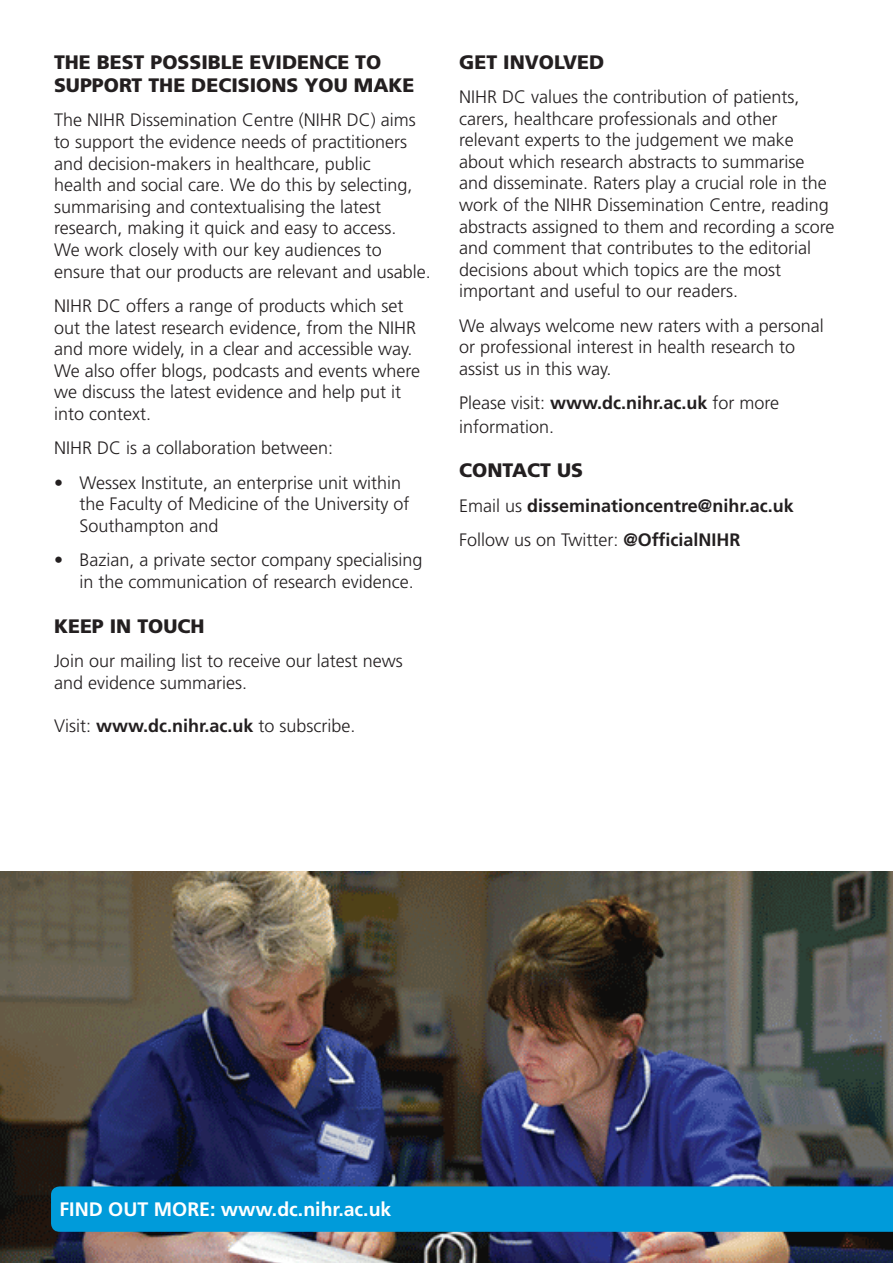
<style>
.page{position:relative;width:893px;height:1263px;background:#fff}
.page>*{position:absolute;margin:0;border:0;box-sizing:border-box;transform-origin:0 0}
.signal_subheads{font:900 19.5px/23.4px "Frutiger LT Std";color:#231f20}
.t1{font:700 19.5px "Frutiger LT Std";color:#fff}
.body_copy{font:300 18px/21.6px "Frutiger LT Std";color:#231f20}
.body_copy-2{font:700 18px "Frutiger LT Std";color:#231f20}
.s1{font-weight:700}
.s2{font-weight:300}
</style>
<div class="page">
<img style="left:0;top:872px;width:893px;height:391px">
<div style="left:51px;top:1186px;width:842px;height:46px;background:#009bda"></div>
<p class="signal_subheads" style="left:54px;top:50px;width:362px">THE BEST POSSIBLE EVIDENCE TO<br>SUPPORT THE DECISIONS YOU MAKE</p>
<p class="body_copy" style="left:54px;top:110px;width:378px">The NIHR Dissemination Centre (NIHR DC) aims to support the evidence needs of practitioners and decision-makers in healthcare, public<br>health and social care. We do this by selecting, summarising and contextualising the latest research, making it quick and easy to access.<br>We work closely with our key audiences to ensure that our products are relevant and usable.</p>
<p class="body_copy" style="left:54px;top:295px;width:368px">NIHR DC offers a range of products which set out the latest research evidence, from the NIHR and more widely, in a clear and accessible way.<br>We also offer blogs, podcasts and events where we discuss the latest evidence and help put it into context.</p>
<p class="body_copy" style="left:54px;top:438px;width:281px">NIHR DC is a collaboration between:</p>
<p class="body_copy" style="left:80px;top:472px;width:331px;text-indent:-26px">• Wessex Institute, an enterprise unit within the Faculty of Medicine of the University of<br>Southampton and</p>
<p class="body_copy" style="left:80px;top:549px;width:345px;text-indent:-26px">• Bazian, a private sector company specialising in the communication of research evidence.</p>
<p class="signal_subheads" style="left:54px;top:614px;width:152px">KEEP IN TOUCH</p>
<p class="body_copy" style="left:54px;top:650px;width:350px">Join our mailing list to receive our latest news and evidence summaries.</p>
<p class="body_copy" style="left:54px;top:715px;width:303px">Visit: <span class="s1">www.dc.nihr.ac.uk</span> to subscribe.</p>
<p class="signal_subheads" style="left:459px;top:50px;width:147px">GET INVOLVED</p>
<p class="body_copy" style="left:459px;top:86px;width:377px">NIHR DC values the contribution of patients, carers, healthcare professionals and other relevant experts to the judgement we make about which research abstracts to summarise and disseminate. Raters play a crucial role in the work of the NIHR Dissemination Centre, reading abstracts assigned to them and recording a score and comment that contributes to the editorial decisions about which topics are the most important and useful to our readers.</p>
<p class="body_copy" style="left:459px;top:315px;width:366px">We always welcome new raters with a personal or professional interest in health research to assist us in this way.</p>
<p class="body_copy" style="left:459px;top:392px;width:322px;line-height:23.4px">Please visit: <span class="s1">www.dc.nihr.ac.uk</span> for more information.</p>
<p class="signal_subheads" style="left:459px;top:459px;width:125px">CONTACT US</p>
<p class="body_copy-2" style="left:459px;top:495px;width:336px"><span class="s2">Email us</span> disseminationcentre@nihr.ac.uk</p>
<p class="body_copy" style="left:459px;top:529px;width:283px">Follow us on Twitter: <span class="s1">@OfficialNIHR</span></p>
<p class="t1" style="left:60px;top:1198px;width:333px">FIND OUT MORE: www.dc.nihr.ac.uk</p>
</div>
